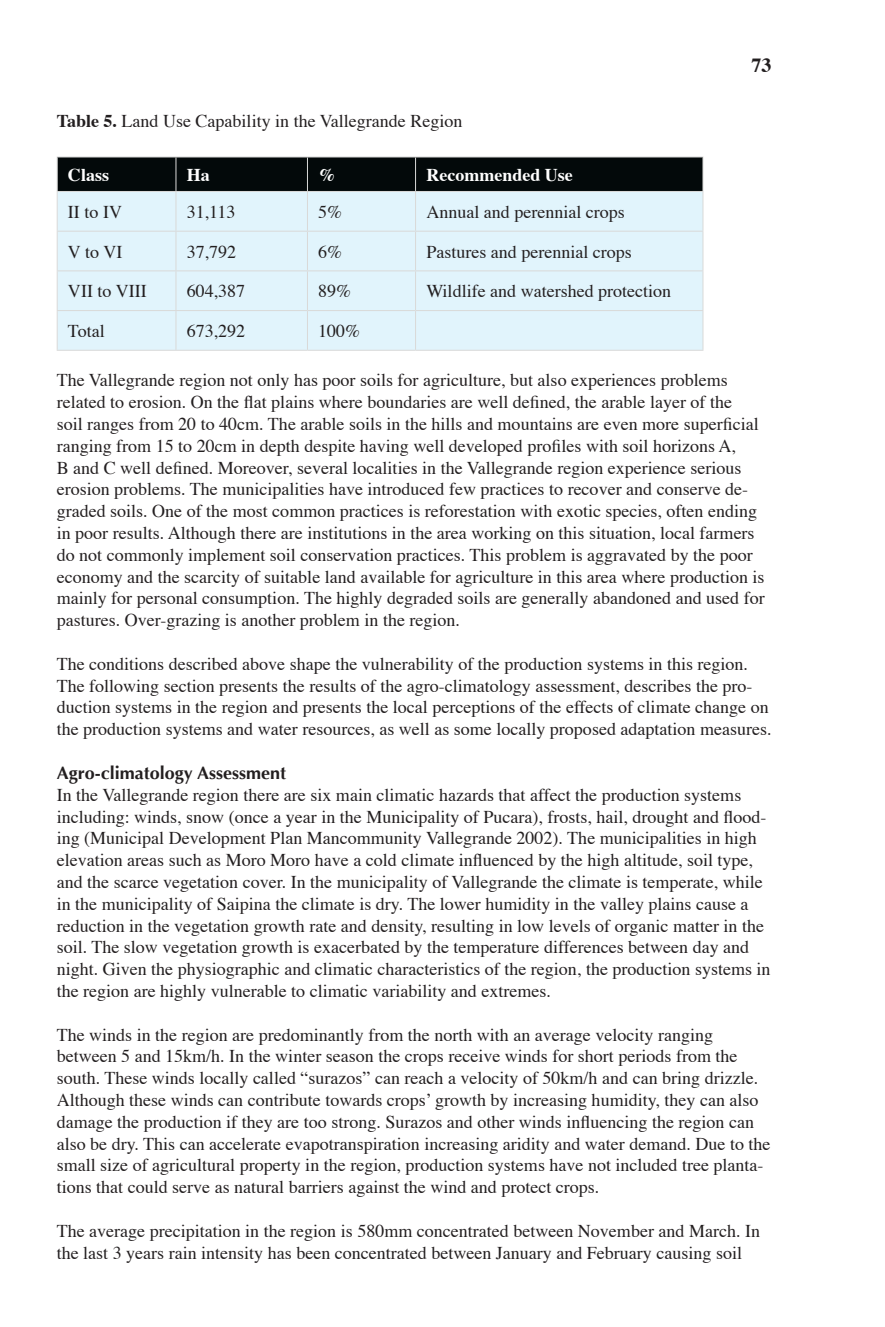
<style>
.page{position:relative;width:885px;height:1327px;background:#fff}
.page>*{position:absolute;margin:0;border:0;box-sizing:border-box;transform-origin:0 0}
.t1{font:700 20px "Times";color:#231f20}
.t2{font:18px/21.8px "Times";color:#231f20}
.t3{font:700 18px "Optima";color:#231f20}
.t4{font:700 18px "Times";color:#fff}
.s1{font-weight:700}
</style>
<div class="page">
<div style="left:58px;top:157px;width:644px;height:34px;background:#03090a"></div>
<div style="left:58px;top:192px;width:644px;height:158px;background:#e1f4fc"></div>
<hr style="left:57px;top:156px;width:119px;height:1px;background:#d9d9d8">
<hr style="left:57px;top:157px;width:1px;height:34px;background:#d9d9d8">
<hr style="left:176px;top:156px;width:131px;height:1px;background:#d9d9d8">
<hr style="left:175px;top:157px;width:1px;height:34px;background:#d9d9d8">
<hr style="left:307px;top:156px;width:108px;height:1px;background:#d9d9d8">
<hr style="left:307px;top:157px;width:1px;height:34px;background:#d9d9d8">
<hr style="left:415px;top:156px;width:288px;height:1px;background:#d9d9d8">
<hr style="left:415px;top:157px;width:1px;height:34px;background:#d9d9d8">
<hr style="left:702px;top:157px;width:1px;height:34px;background:#d9d9d8">
<hr style="left:57px;top:191px;width:119px;height:1px;background:#d9d9d8">
<hr style="left:57px;top:192px;width:1px;height:39px;background:#d9d9d8">
<hr style="left:176px;top:191px;width:131px;height:1px;background:#d9d9d8">
<hr style="left:175px;top:192px;width:1px;height:39px;background:#d9d9d8">
<hr style="left:307px;top:191px;width:108px;height:1px;background:#d9d9d8">
<hr style="left:307px;top:192px;width:1px;height:39px;background:#d9d9d8">
<hr style="left:415px;top:191px;width:288px;height:1px;background:#d9d9d8">
<hr style="left:415px;top:192px;width:1px;height:39px;background:#d9d9d8">
<hr style="left:702px;top:192px;width:1px;height:39px;background:#d9d9d8">
<hr style="left:57px;top:231px;width:119px;height:1px;background:#d9d9d8">
<hr style="left:57px;top:232px;width:1px;height:38px;background:#d9d9d8">
<hr style="left:176px;top:231px;width:131px;height:1px;background:#d9d9d8">
<hr style="left:175px;top:232px;width:1px;height:38px;background:#d9d9d8">
<hr style="left:307px;top:231px;width:108px;height:1px;background:#d9d9d8">
<hr style="left:307px;top:232px;width:1px;height:38px;background:#d9d9d8">
<hr style="left:415px;top:231px;width:288px;height:1px;background:#d9d9d8">
<hr style="left:415px;top:232px;width:1px;height:38px;background:#d9d9d8">
<hr style="left:702px;top:232px;width:1px;height:38px;background:#d9d9d8">
<hr style="left:57px;top:270px;width:119px;height:1px;background:#d9d9d8">
<hr style="left:57px;top:271px;width:1px;height:39px;background:#d9d9d8">
<hr style="left:176px;top:270px;width:131px;height:1px;background:#d9d9d8">
<hr style="left:175px;top:271px;width:1px;height:39px;background:#d9d9d8">
<hr style="left:307px;top:270px;width:108px;height:1px;background:#d9d9d8">
<hr style="left:307px;top:271px;width:1px;height:39px;background:#d9d9d8">
<hr style="left:415px;top:270px;width:288px;height:1px;background:#d9d9d8">
<hr style="left:415px;top:271px;width:1px;height:39px;background:#d9d9d8">
<hr style="left:702px;top:271px;width:1px;height:39px;background:#d9d9d8">
<hr style="left:57px;top:310px;width:119px;height:1px;background:#d9d9d8">
<hr style="left:57px;top:311px;width:1px;height:39px;background:#d9d9d8">
<hr style="left:176px;top:310px;width:131px;height:1px;background:#d9d9d8">
<hr style="left:175px;top:311px;width:1px;height:39px;background:#d9d9d8">
<hr style="left:307px;top:310px;width:108px;height:1px;background:#d9d9d8">
<hr style="left:307px;top:311px;width:1px;height:39px;background:#d9d9d8">
<hr style="left:415px;top:310px;width:288px;height:1px;background:#d9d9d8">
<hr style="left:415px;top:311px;width:1px;height:39px;background:#d9d9d8">
<hr style="left:702px;top:311px;width:1px;height:39px;background:#d9d9d8">
<hr style="left:57px;top:350px;width:119px;height:1px;background:#d9d9d8">
<hr style="left:176px;top:350px;width:131px;height:1px;background:#d9d9d8">
<hr style="left:307px;top:350px;width:108px;height:1px;background:#d9d9d8">
<hr style="left:415px;top:350px;width:288px;height:1px;background:#d9d9d8">
<p class="t1" style="left:751px;top:46px;width:21px">73</p>
<p class="t2" style="left:57px;top:108px;width:407px"><span class="s1">Table 5.</span> Land Use Capability in the Vallegrande Region</p>
<p class="t4" style="left:68px;top:158px;width:43px">Class</p>
<p class="t4" style="left:187px;top:158px;width:25px">Ha</p>
<p class="t4" style="left:318px;top:158px;width:19px">%</p>
<p class="t4" style="left:426px;top:158px;width:148px">Recommended Use</p>
<p class="t2" style="left:68px;top:200px;width:55px">II to IV</p>
<p class="t2" style="left:187px;top:200px;width:50px">31,113</p>
<p class="t2" style="left:318px;top:200px;width:25px">5%</p>
<p class="t2" style="left:426px;top:200px;width:200px">Annual and perennial crops</p>
<p class="t2" style="left:68px;top:239px;width:56px">V to VI</p>
<p class="t2" style="left:187px;top:239px;width:51px">37,792</p>
<p class="t2" style="left:318px;top:239px;width:25px">6%</p>
<p class="t2" style="left:426px;top:239px;width:207px">Pastures and perennial crops</p>
<p class="t2" style="left:68px;top:279px;width:80px">VII to VIII</p>
<p class="t2" style="left:187px;top:279px;width:60px">604,387</p>
<p class="t2" style="left:318px;top:279px;width:34px">89%</p>
<p class="t2" style="left:426px;top:279px;width:246px">Wildlife and watershed protection</p>
<p class="t2" style="left:68px;top:319px;width:38px">Total</p>
<p class="t2" style="left:187px;top:319px;width:60px">673,292</p>
<p class="t2" style="left:318px;top:319px;width:43px">100%</p>
<p class="t2" style="left:57px;top:368px;width:709px">The Vallegrande region not only has poor soils for agriculture, but also experiences problems related to erosion. On the flat plains where boundaries are well defined, the arable layer of the<br>soil ranges from 20 to 40cm. The arable soils in the hills and mountains are even more superficial ranging from 15 to 20cm in depth despite having well developed profiles with soil horizons A,<br>B and C well defined. Moreover, several localities in the Vallegrande region experience serious erosion problems. The municipalities have introduced few practices to recover and conserve de&shy;graded soils. One of the most common practices is reforestation with exotic species, often ending in poor results. Although there are institutions in the area working on this situation, local farmers do not commonly implement soil conservation practices. This problem is aggravated by the poor economy and the scarcity of suitable land available for agriculture in this area where production is mainly for personal consumption. The highly degraded soils are generally abandoned and used for pastures. Over-grazing is another problem in the region.</p>
<p class="t2" style="left:57px;top:651px;width:716px">The conditions described above shape the vulnerability of the production systems in this region.<br>The following section presents the results of the agro-climatology assessment, describes the pro&shy;duction systems in the region and presents the local perceptions of the effects of climate change on the production systems and water resources, as well as some locally proposed adaptation measures.</p>
<p class="t3" style="left:57px;top:762px;width:231px">Agro-climatology Assessment</p>
<p class="t2" style="left:57px;top:782px;width:715px">In the Vallegrande region there are six main climatic hazards that affect the production systems including: winds, snow (once a year in the Municipality of Pucara), frosts, hail, drought and flood&shy;ing (Municipal Development Plan Mancommunity Vallegrande 2002). The municipalities in high elevation areas such as Moro Moro have a cold climate influenced by the high altitude, soil type, and the scarce vegetation cover. In the municipality of Vallegrande the climate is temperate, while in the municipality of Saipina the climate is dry. The lower humidity in the valley plains cause a reduction in the vegetation growth rate and density, resulting in low levels of organic matter in the soil. The slow vegetation growth is exacerbated by the temperature differences between day and night. Given the physiographic and climatic characteristics of the region, the production systems in the region are highly vulnerable to climatic variability and extremes.</p>
<p class="t2" style="left:57px;top:1022px;width:715px">The winds in the region are predominantly from the north with an average velocity ranging between 5 and 15km/h. In the winter season the crops receive winds for short periods from the south. These winds locally called “surazos” can reach a velocity of 50km/h and can bring drizzle.<br>Although these winds can contribute towards crops’ growth by increasing humidity, they can also damage the production if they are too strong. Surazos and other winds influencing the region can also be dry. This can accelerate evapotranspiration increasing aridity and water demand. Due to the small size of agricultural property in the region, production systems have not included tree planta&shy;tions that could serve as natural barriers against the wind and protect crops.</p>
<p class="t2" style="left:57px;top:1218px;width:704px">The average precipitation in the region is 580mm concentrated between November and March. In the last 3 years rain intensity has been concentrated between January and February causing soil</p>
</div>
